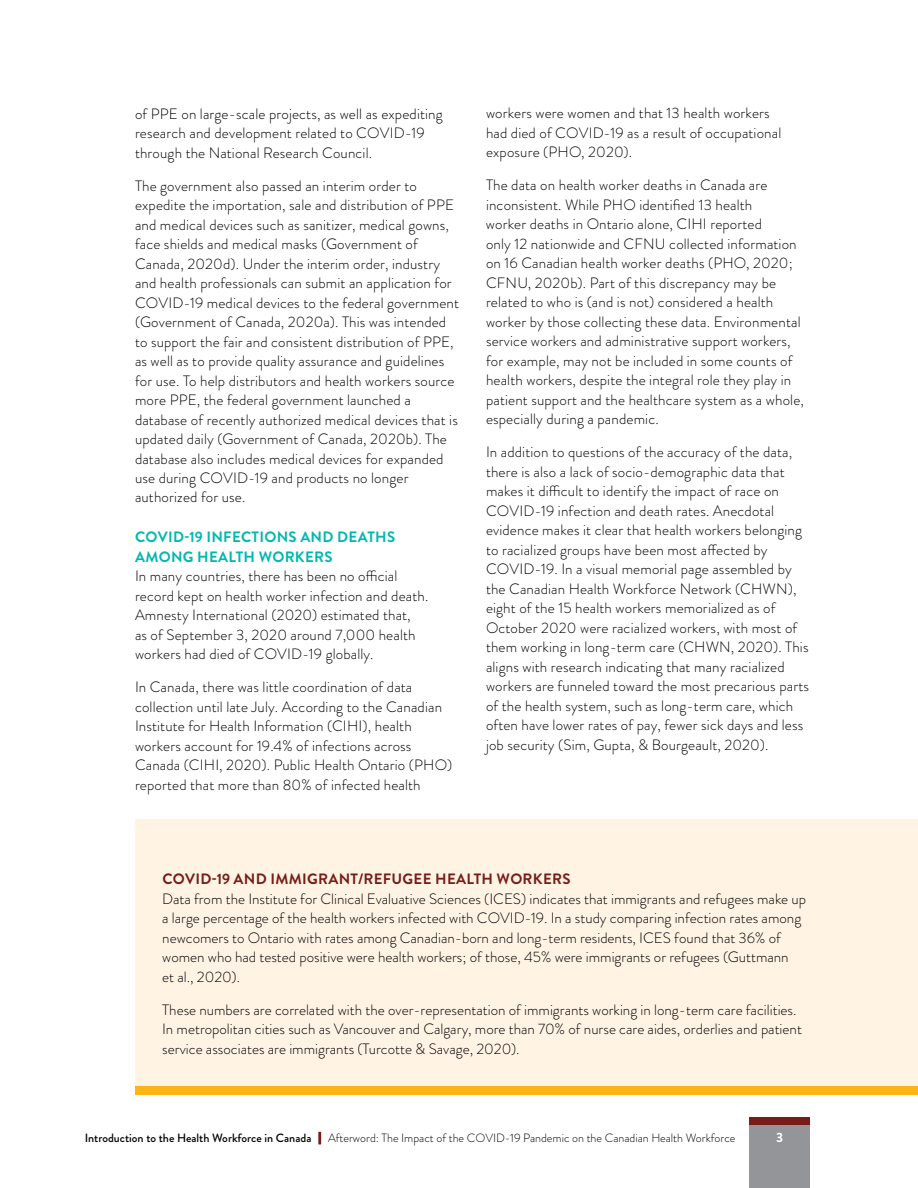
<style>
.page{position:relative;width:918px;height:1188px;background:#fff}
.page>*{position:absolute;margin:0;border:0;box-sizing:border-box;transform-origin:0 0}
.t1{font:300 15px/19.5px "Brandon Grotesque";letter-spacing:.01em;color:#000}
.t2{font:700 15px/19.5px "Brandon Grotesque";letter-spacing:.02em;color:#00b8b0}
.t3{font:700 15px "Brandon Grotesque";letter-spacing:.02em;color:#771d19}
.t4{font:700 13.5px "Brandon Grotesque";color:#fff}
.t5{font:300 12px "Brandon Grotesque";color:#000}
.s1{font-weight:500}
.s2{font-weight:500;color:#771d19}
</style>
<div class="page">
<div style="left:749px;top:1124px;width:61px;height:64px;background:#939598"></div>
<div style="left:749px;top:1117px;width:61px;height:7px;background:#771d19"></div>
<div style="left:135px;top:820px;width:783px;height:271px;background:#fff4e4"></div>
<div style="left:135px;top:1086px;width:783px;height:9px;background:#fcb515"></div>
<p class="t1" style="left:135px;top:104px;width:309px">of PPE on large-scale projects, as well as expediting research and development related to COVID-19 through the National Research Council.</p>
<p class="t1" style="left:135px;top:176px;width:326px">The government also passed an interim order to expedite the importation, sale and distribution of PPE and medical devices such as sanitizer, medical gowns, face shields and medical masks (Government of Canada, 2020d). Under the interim order, industry and health professionals can submit an application for COVID-19 medical devices to the federal government (Government of Canada, 2020a). This was intended to support the fair and consistent distribution of PPE, as well as to provide quality assurance and guidelines for use. To help distributors and health workers source more PPE, the federal government launched a database of recently authorized medical devices that is updated daily (Government of Canada, 2020b). The database also includes medical devices for expanded use during COVID-19 and products no longer authorized for use.</p>
<p class="t2" style="left:135px;top:528px;width:262px">COVID-19 INFECTIONS AND DEATHS<br>AMONG HEALTH WORKERS</p>
<p class="t1" style="left:135px;top:566px;width:295px">In many countries, there has been no official record kept on health worker infection and death.<br>Amnesty International (2020) estimated that,<br>as of September 3, 2020 around 7,000 health workers had died of COVID-19 globally.</p>
<p class="t1" style="left:135px;top:677px;width:319px">In Canada, there was little coordination of data collection until late July. According to the Canadian Institute for Health Information (CIHI), health workers account for 19.4% of infections across Canada (CIHI, 2020). Public Health Ontario (PHO) reported that more than 80% of infected health</p>
<p class="t1" style="left:486px;top:104px;width:297px">workers were women and that 13 health workers had died of COVID-19 as a result of occupational exposure (PHO, 2020).</p>
<p class="t1" style="left:486px;top:176px;width:319px">The data on health worker deaths in Canada are inconsistent. While PHO identified 13 health<br>worker deaths in Ontario alone, CIHI reported<br>only 12 nationwide and CFNU collected information on 16 Canadian health worker deaths (PHO, 2020; CFNU, 2020b). Part of this discrepancy may be related to who is (and is not) considered a health worker by those collecting these data. Environmental service workers and administrative support workers, for example, may not be included in some counts of health workers, despite the integral role they play in patient support and the healthcare system as a whole, especially during a pandemic.</p>
<p class="t1" style="left:486px;top:443px;width:325px">In addition to questions of the accuracy of the data, there is also a lack of socio-demographic data that makes it difficult to identify the impact of race on COVID-19 infection and death rates. Anecdotal evidence makes it clear that health workers belonging to racialized groups have been most affected by COVID-19. In a visual memorial page assembled by the Canadian Health Workforce Network (CHWN), eight of the 15 health workers memorialized as of October 2020 were racialized workers, with most of them working in long-term care (CHWN, 2020). This aligns with research indicating that many racialized workers are funneled toward the most precarious parts of the health system, such as long-term care, which often have lower rates of pay, fewer sick days and less job security (Sim, Gupta, &amp; Bourgeault, 2020).</p>
<p class="t3" style="left:162px;top:869px;width:410px">COVID-19 AND IMMIGRANT/REFUGEE HEALTH WORKERS</p>
<p class="t1" style="left:162px;top:889px;width:645px">Data from the Institute for Clinical Evaluative Sciences (ICES) indicates that immigrants and refugees make up a large percentage of the health workers infected with COVID-19. In a study comparing infection rates among newcomers to Ontario with rates among Canadian-born and long-term residents, ICES found that 36% of women who had tested positive were health workers; of those, 45% were immigrants or refugees (Guttmann<br>et al., 2020).</p>
<p class="t1" style="left:162px;top:1000px;width:641px">These numbers are correlated with the over-representation of immigrants working in long-term care facilities.<br>In metropolitan cities such as Vancouver and Calgary, more than 70% of nurse care aides, orderlies and patient service associates are immigrants (Turcotte &amp; Savage, 2020).</p>
<p class="t5" style="left:85px;top:1130px;width:652px"><span class="s1">Introduction to the Health Workforce in Canada</span> <span class="s2">|</span> Afterword: The Impact of the COVID-19 Pandemic on the Canadian Health Workforce</p>
<p class="t4" style="left:776px;top:1128px;width:9px">3</p>
</div>
